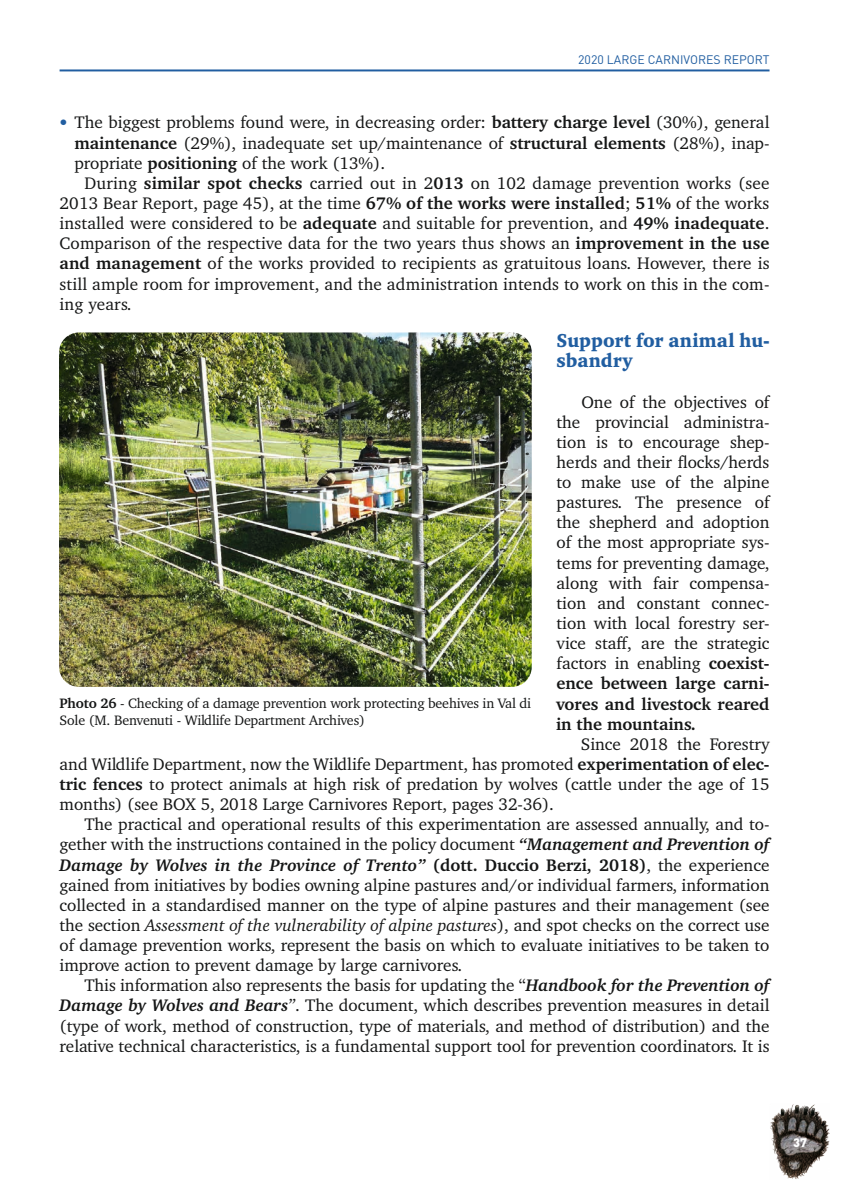
<style>
.page{position:relative;width:844px;height:1191px;background:#fff}
.page>*{position:absolute;margin:0;border:0;box-sizing:border-box;transform-origin:0 0}
.t1{font:900 19.25px/20.1px "Charter BT Pro";letter-spacing:.005em;color:#215ea1;scale:.93 1}
.t2{font:17.15px/20.1px "Charter BT Pro";color:#151616;text-align:justify}
.t3{font:14px/16.8px "Charter BT Pro";letter-spacing:-.01em;color:#151616}
.t4{font:12.25px "DIN Pro";color:#215ea1}
.t5{font:900 12.25px "DIN";color:#fff}
.s1{font-family:"DIN";font-weight:900;color:#215ea1}
.s2{font-weight:700}
.s3{font-weight:700;font-style:italic}
.s4{font-style:italic}
</style>
<div class="page">
<hr style="left:60px;top:69px;width:709px;height:2px;background:#215ea1">
<img style="left:59px;top:332px;width:472px;height:355px">
<img style="left:770px;top:1104px;width:59px;height:75px">
<p class="t4" style="left:578px;top:51px;width:193px">2020 LARGE CARNIVORES REPORT</p>
<p class="t2" style="left:60px;top:112px;width:711px"><span class="s1">•</span> The biggest problems found were, in decreasing order: <span class="s2">battery charge level</span> (30%), general</p>
<p class="t2" style="left:74px;top:132px;width:696px"><span class="s2">maintenance</span> (29%), inadequate set up/maintenance of <span class="s2">structural elements</span> (28%), inap-</p>
<p class="t2" style="left:74px;top:153px;width:312px">propriate <span class="s2">positioning</span> of the work (13%).</p>
<p class="t2" style="left:84px;top:173px;width:686px">During <span class="s2">similar spot checks</span> carried out in 2<span class="s2">013</span> on 102 damage prevention works (see</p>
<p class="t2" style="left:60px;top:193px;width:711px">2013 Bear Report, page 45), at the time <span class="s2">67% of the works were installed</span>; <span class="s2">51%</span> of the works</p>
<p class="t2" style="left:60px;top:213px;width:711px">installed were considered to be <span class="s2">adequate</span> and suitable for prevention, and <span class="s2">49% inadequate</span>.</p>
<p class="t2" style="left:60px;top:233px;width:711px">Comparison of the respective data for the two years thus shows an <span class="s2">improvement in the use</span></p>
<p class="t2" style="left:60px;top:253px;width:711px"><span class="s2">and management</span> of the works provided to recipients as gratuitous loans. However, there is</p>
<p class="t2" style="left:60px;top:273px;width:711px">still ample room for improvement, and the administration intends to work on this in the com-</p>
<p class="t2" style="left:60px;top:294px;width:74px">ing years.</p>
<p class="t1" style="left:556px;top:330px;width:230px">Support for animal hu&shy;sbandry</p>
<p class="t2" style="left:556px;top:391px;width:215px;text-indent:25px">One of the objectives of the provincial administra&shy;tion is to encourage shep&shy;herds and their flocks/herds to make use of the alpine pastures. The presence of the shepherd and adoption of the most appropriate sys&shy;tems for preventing damage, along with fair compensa&shy;tion and constant connec&shy;tion with local forestry ser&shy;vice staff, are the strategic factors in enabling <span class="s2">coexist&shy;ence between large carni&shy;vores and livestock reared in the mountains.</span></p>
<p class="t2" style="left:60px;top:733px;width:711px;text-indent:521px">Since 2018 the Forestry and Wildlife Department, now the Wildlife Department, has promoted <span class="s2">experimentation of elec&shy;tric fences</span> to protect animals at high risk of predation by wolves (cattle under the age of 15 months) (see BOX 5, 2018 Large Carnivores Report, pages 32-36).</p>
<p class="t2" style="left:60px;top:814px;width:711px;text-indent:25px">The practical and operational results of this experimentation are assessed annually, and to&shy;gether with the instructions contained in the policy document <span class="s3">“Management and Prevention of Damage by Wolves in the Province of Trento”</span> <span class="s2">(dott. Duccio Berzi, 2018)</span>, the experience gained from initiatives by bodies owning alpine pastures and/or individual farmers, information collected in a standardised manner on the type of alpine pastures and their management (see the section <span class="s4">Assessment of the vulnerability of alpine pastures</span>), and spot checks on the correct use of damage prevention works, represent the basis on which to evaluate initiatives to be taken to improve action to prevent damage by large carnivores.</p>
<p class="t2" style="left:60px;top:975px;width:711px;text-indent:25px">This information also represents the basis for updating the “<span class="s3">Handbook for the Prevention of Damage by Wolves and Bears</span><span class="s4">”</span>. The document, which describes prevention measures in detail (type of work, method of construction, type of materials, and method of distribution) and the relative technical characteristics, is a fundamental support tool for prevention coordinators. It is</p>
<p class="t3" style="left:60px;top:694px;width:473px"><span class="s2">Photo 26</span> - Checking of a damage prevention work protecting beehives in Val di<br>Sole (M. Benvenuti - Wildlife Department Archives)</p>
<p class="t5" style="left:793px;top:1134px;width:15px">37</p>
</div>
